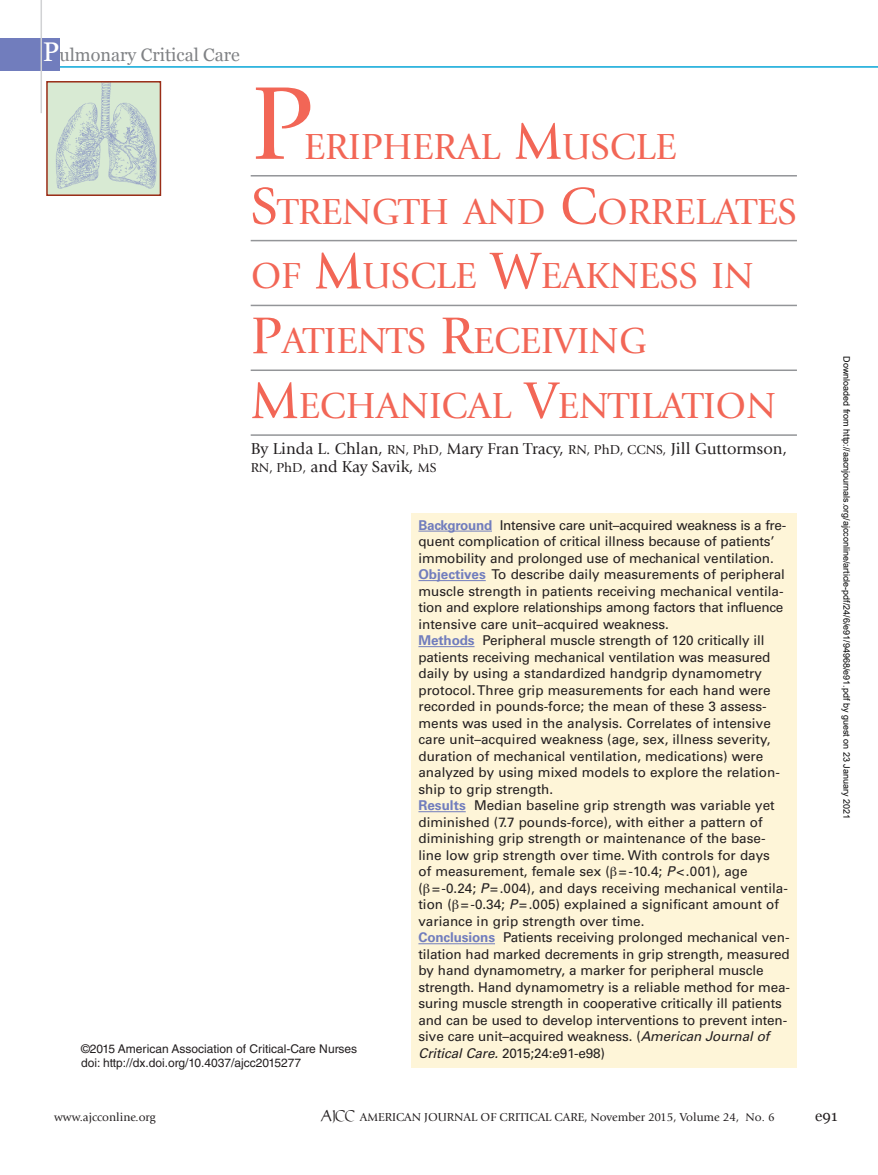
<style>
.page{position:relative;width:878px;height:1175px;background:#fff}
.page>*{position:absolute;margin:0;border:0;box-sizing:border-box;transform-origin:0 0}
.t1{font:108px "Giovanni Std";color:#f26656}
.t2{font:37.8px/64.8px "Giovanni Std";color:#f26656}
.t3{font:18px "Georgia";color:#808285}
.t4{font:16.5px/18px "Giovanni Std";color:#231f20}
.t5{font:15px "Georgia";color:#231f20}
.t6{font:13.5px/16.5px "Univers LT Std";color:#231f20}
.t7{font:12px/14.4px "Helvetica LT Std";color:#231f20}
.t8{font:12px "Giovanni Std";color:#231f20}
.t9{font:9px "Arial";color:#000}
.s1{font-size:27px;color:#fff}
.s2{font-size:54px}
.s3{font-size:13.5px}
.s4{font-weight:700;color:#717dbd}
.s5{font-style:italic}
.s6{font-family:"Publius";font-size:13.5px}
</style>
<div class="page">
<hr style="left:59px;top:66px;width:819px;height:2px;background:#08a6d8">
<div style="left:0;top:38px;width:59px;height:32px;background:#717dbd"></div>
<hr style="left:40px;top:0;width:2px;height:113px;background:#d1d2d4">
<hr style="left:251px;top:175px;width:545px;height:1px;background:#939598">
<hr style="left:251px;top:240px;width:545px;height:1px;background:#939598">
<hr style="left:251px;top:305px;width:545px;height:1px;background:#939598">
<hr style="left:251px;top:369px;width:545px;height:2px;background:#939598">
<hr style="left:251px;top:434px;width:545px;height:2px;background:#939598">
<div style="left:411px;top:513px;width:385px;height:554px;background:#fef5d8"></div>
<hr style="left:418px;top:531px;width:74px;height:1px;background:#717dbd">
<hr style="left:418px;top:580px;width:67px;height:1px;background:#717dbd">
<hr style="left:418px;top:646px;width:56px;height:1px;background:#717dbd">
<hr style="left:418px;top:811px;width:47px;height:1px;background:#717dbd">
<hr style="left:418px;top:943px;width:77px;height:1px;background:#717dbd">
<img style="left:49px;top:84px;width:109px;height:109px">
<div style="left:46px;top:81px;width:115px;height:115px;border:2px solid #9a2d17"></div>
<h3 class="t3" style="left:43px;top:42px;width:198px"><span class="s1">P</span>ulmonary Critical Care</h3>
<h1 class="t1" style="left:251px;top:63px;width:63px">P</h1>
<h2 class="t2" style="left:251px;top:114px;width:547px;text-indent:53px">ERIPHERAL <span class="s2">M</span>USCLE<br><span class="s2">S</span>TRENGTH AND <span class="s2">C</span>ORRELATES<br>OF <span class="s2">M</span>USCLE <span class="s2">W</span>EAKNESS IN<br><span class="s2">P</span>ATIENTS <span class="s2">R</span>ECEIVING<br><span class="s2">M</span>ECHANICAL <span class="s2">V</span>ENTILATION</h2>
<p class="t4" style="left:251px;top:440px;width:537px">By Linda L. Chlan, <span class="s3">RN, PhD,</span> Mary Fran Tracy, <span class="s3">RN, PhD, CCNS,</span> Jill Guttormson,<br><span class="s3">RN, PhD,</span> and Kay Savik, <span class="s3">MS</span></p>
<p class="t7" style="left:81px;top:1041px;width:277px">©2015 American Association of Critical-Care Nurses doi: http://dx.doi.org/10.4037/ajcc2015277</p>
<p class="t6" style="left:418px;top:517px;width:373px"><span class="s4">Background</span> Intensive care unit–acquired weakness is a fre&shy;quent complication of critical illness because of patients’ immobility and prolonged use of mechanical ventilation.<br><span class="s4">Objectives</span> To describe daily measurements of peripheral muscle strength in patients receiving mechanical ventila&shy;tion and explore relationships among factors that influence intensive care unit–acquired weakness.<br><span class="s4">Methods</span> Peripheral muscle strength of 120 critically ill patients receiving mechanical ventilation was measured daily by using a standardized handgrip dynamometry protocol. Three grip measurements for each hand were recorded in pounds-force; the mean of these 3 assess&shy;ments was used in the analysis. Correlates of intensive care unit–acquired weakness (age, sex, illness severity, duration of mechanical ventilation, medications) were analyzed by using mixed models to explore the relation&shy;ship to grip strength.<br><span class="s4">Results</span> Median baseline grip strength was variable yet diminished (7.7 pounds-force), with either a pattern of diminishing grip strength or maintenance of the base&shy;line low grip strength over time. With controls for days<br>of measurement, female sex ( =-10.4; <span class="s5">P</span>&lt;.001), age<br>( =-0.24; <span class="s5">P</span>=.004), and days receiving mechanical ventila&shy;tion ( =-0.34; <span class="s5">P</span>=.005) explained a significant amount of variance in grip strength over time.<br><span class="s4">Conclusions</span> Patients receiving prolonged mechanical ven&shy;tilation had marked decrements in grip strength, measured by hand dynamometry, a marker for peripheral muscle strength. Hand dynamometry is a reliable method for mea&shy;suring muscle strength in cooperative critically ill patients and can be used to develop interventions to prevent inten&shy;sive care unit–acquired weakness. (<span class="s5">American Journal of Critical Care.</span> 2015;24:e91-e98)</p>
<p class="t9" style="left:850px;top:356px;width:464px;rotate:90deg">Downloaded from http://aacnjournals.org/ajcconline/article-pdf/24/6/e91/94968/e91.pdf by guest on 23 January 2021</p>
<p class="t8" style="left:54px;top:1110px;width:103px">www.ajcconline.org</p>
<p class="t8" style="left:321px;top:1110px;width:455px"><span class="s6">AJCC</span> AMERICAN JOURNAL OF CRITICAL CARE, November 2015, Volume 24, No. 6</p>
<p class="t5" style="left:815px;top:1104px;width:24px">e91</p>
</div>
